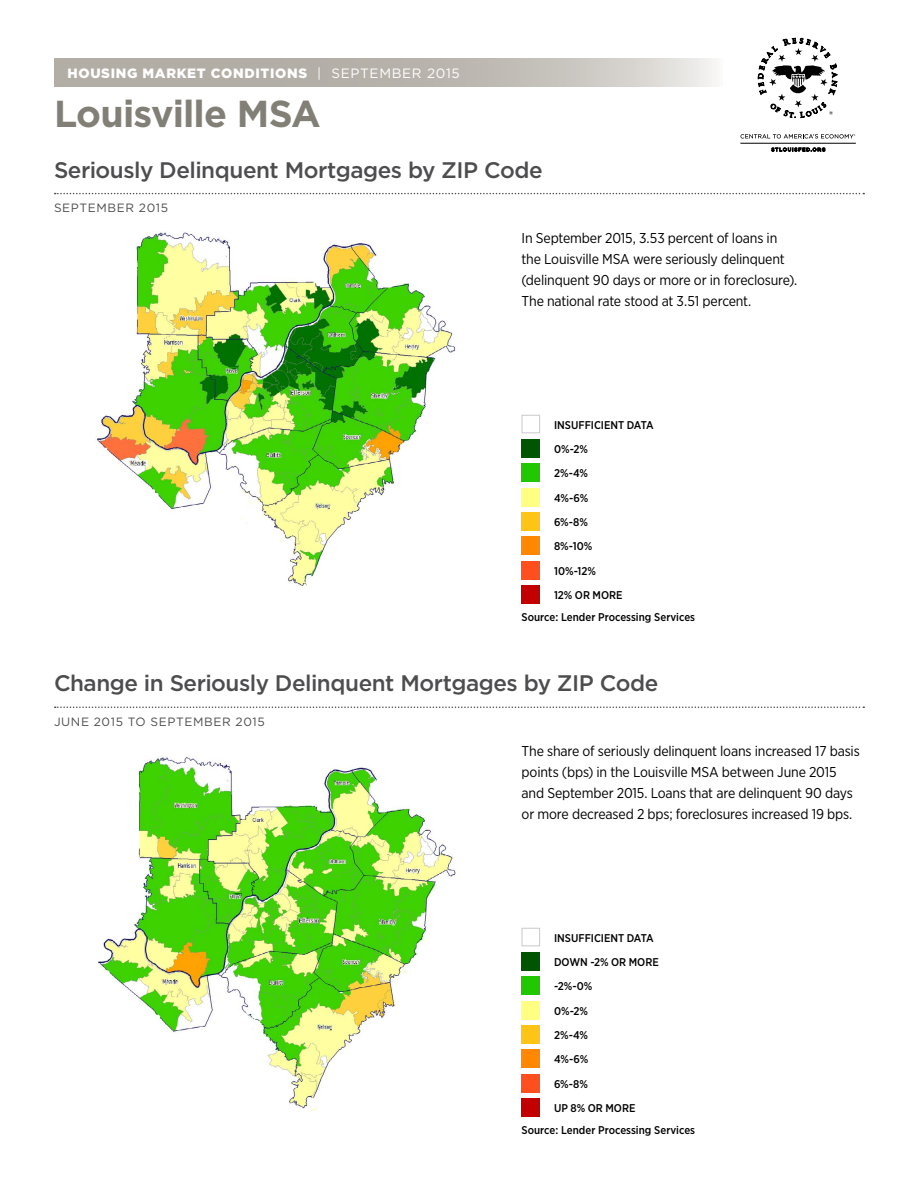
<style>
.page{position:relative;width:918px;height:1188px;background:#fff}
.page>*{position:absolute;margin:0;border:0;box-sizing:border-box;transform-origin:0 0}
.t1{font:700 37.5px "Gotham";letter-spacing:-.025em;color:#828076}
.t2{font:500 22.5px "Gotham";letter-spacing:-.02em;color:#4d4d4f}
.t3{font:14.25px/21px "Gotham Narrow";letter-spacing:-.01em;color:#000}
.t4{font:900 13.5px "Gotham";letter-spacing:.05em;color:#fff}
.t5{font:12px "Gotham";letter-spacing:.05em;color:#4d4d4f}
.t6{font:500 11.25px/24.3px "Gotham Narrow";color:#000}
.s1{font-weight:400}
</style>
<div class="page">
<div style="left:522px;top:415px;width:18px;height:18px;border:1px solid #c9c9c9"></div>
<div style="left:522px;top:439px;width:18px;height:19px;background:#005600"></div>
<div style="left:522px;top:464px;width:18px;height:18px;background:#21c800"></div>
<div style="left:522px;top:488px;width:18px;height:18px;background:#ffff82"></div>
<div style="left:522px;top:512px;width:18px;height:19px;background:#ffc516"></div>
<div style="left:522px;top:537px;width:18px;height:18px;background:#f80"></div>
<div style="left:522px;top:561px;width:18px;height:18px;background:#ff4f1f"></div>
<div style="left:522px;top:585px;width:18px;height:19px;background:#c20000"></div>
<div style="left:522px;top:928px;width:18px;height:18px;border:1px solid #c9c9c9"></div>
<div style="left:522px;top:952px;width:18px;height:19px;background:#005600"></div>
<div style="left:522px;top:977px;width:18px;height:18px;background:#21c800"></div>
<div style="left:522px;top:1001px;width:18px;height:18px;background:#ffff82"></div>
<div style="left:522px;top:1025px;width:18px;height:19px;background:#ffc516"></div>
<div style="left:522px;top:1050px;width:18px;height:18px;background:#f80"></div>
<div style="left:522px;top:1074px;width:18px;height:18px;background:#ff4f1f"></div>
<div style="left:522px;top:1098px;width:18px;height:19px;background:#c20000"></div>
<svg style="left:54px;top:58px;width:661px;height:28px;background:#bebbb4"></svg>
<svg style="left:55px;top:193px;width:809px;height:1px"></svg>
<svg style="left:55px;top:706px;width:809px;height:2px"></svg>
<svg style="left:740px;top:134px;width:115px;height:5px"></svg>
<svg style="left:771px;top:147px;width:54px;height:5px"></svg>
<hr style="left:740px;top:143px;width:116px;height:1px;background:#000">
<svg style="left:758px;top:37px;width:79px;height:81px"></svg>
<img style="left:97px;top:231px;width:359px;height:355px">
<img style="left:98px;top:756px;width:358px;height:355px">
<p class="t4" style="left:68px;top:64px;width:394px">HOUSING MARKET CONDITIONS <span class="s1">| SEPTEMBER 2015</span></p>
<h1 class="t1" style="left:54px;top:89px;width:268px">Louisville MSA</h1>
<h2 class="t2" style="left:54px;top:155px;width:490px">Seriously Delinquent Mortgages by ZIP Code</h2>
<p class="t5" style="left:54px;top:201px;width:116px">SEPTEMBER 2015</p>
<p class="t3" style="left:522px;top:227px;width:277px">In September 2015, 3.53 percent of loans in the Louisville MSA were seriously delinquent (delinquent 90 days or more or in foreclosure).<br>The national rate stood at 3.51 percent.</p>
<p class="t6" style="left:554px;top:412px;width:101px">INSUFFICIENT DATA<br>0%-2%<br>2%-4%<br>4%-6%<br>6%-8%<br>8%-10%<br>10%-12%<br>12% OR MORE</p>
<p class="t6" style="left:522px;top:605px;width:175px">Source: Lender Processing Services</p>
<h2 class="t2" style="left:54px;top:669px;width:606px">Change in Seriously Delinquent Mortgages by ZIP Code</h2>
<p class="t5" style="left:54px;top:714px;width:212px">JUNE 2015 TO SEPTEMBER 2015</p>
<p class="t3" style="left:522px;top:740px;width:340px">The share of seriously delinquent loans increased 17 basis points (bps) in the Louisville MSA between June 2015 and September 2015. Loans that are delinquent 90 days or more decreased 2 bps; foreclosures increased 19 bps.</p>
<p class="t6" style="left:554px;top:925px;width:106px">INSUFFICIENT DATA<br>DOWN -2% OR MORE -2%-0%<br>0%-2%<br>2%-4%<br>4%-6%<br>6%-8%<br>UP 8% OR MORE</p>
<p class="t6" style="left:522px;top:1118px;width:175px">Source: Lender Processing Services</p>
</div>
